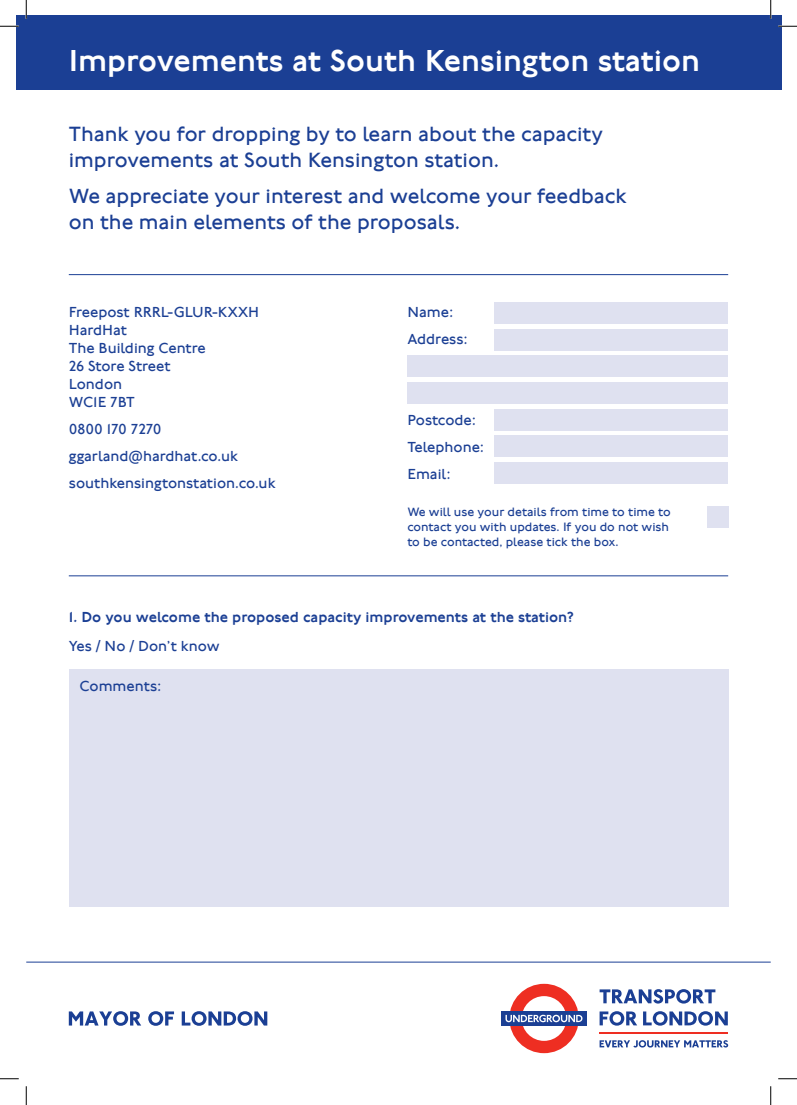
<style>
.page{position:relative;width:797px;height:1105px;background:#fff}
.page>*{position:absolute;margin:0;border:0;box-sizing:border-box;transform-origin:0 0}
.t1{font:500 31.25px "Johnston 100";color:#fff}
.t2{font:21.25px/25.5px "Johnston 100";color:#1b3f94}
.t3{font:15px/18px "Johnston 100";color:#1b3f94}
.t4{font:500 15px "Johnston 100";color:#1b3f94}
.t5{font:12.5px/15px "Johnston 100";color:#1b3f94}
</style>
<div class="page">
<div style="left:69px;top:669px;width:659px;height:238px;background:#dfe1f0"></div>
<hr style="left:26px;top:962px;width:744px;height:1px;background:#1b3f94">
<hr style="left:69px;top:274px;width:659px;height:1px;background:#1b3f94">
<hr style="left:69px;top:575px;width:659px;height:1px;background:#1b3f94">
<hr style="left:599px;top:1032px;width:128px;height:2px;background:#ee2e22">
<div style="left:501px;top:1011px;width:85px;height:14px;background:#1b3f94"></div>
<svg style="left:505px;top:984px;width:77px;height:69px"></svg>
<svg style="left:599px;top:1040px;width:129px;height:7px"></svg>
<svg style="left:599px;top:989px;width:116px;height:14px"></svg>
<svg style="left:599px;top:1011px;width:38px;height:15px"></svg>
<svg style="left:643px;top:1011px;width:84px;height:15px"></svg>
<svg style="left:69px;top:1011px;width:198px;height:15px"></svg>
<div style="left:16px;top:16px;width:765px;height:74px;background:#1b3f94"></div>
<div style="left:494px;top:303px;width:234px;height:21px;background:#dfe1f0"></div>
<div style="left:494px;top:329px;width:234px;height:21px;background:#dfe1f0"></div>
<div style="left:407px;top:356px;width:321px;height:21px;background:#dfe1f0"></div>
<div style="left:407px;top:382px;width:321px;height:22px;background:#dfe1f0"></div>
<div style="left:494px;top:409px;width:234px;height:21px;background:#dfe1f0"></div>
<div style="left:494px;top:436px;width:234px;height:21px;background:#dfe1f0"></div>
<div style="left:494px;top:462px;width:234px;height:21px;background:#dfe1f0"></div>
<div style="left:707px;top:506px;width:21px;height:22px;background:#dfe1f0"></div>
<svg style="left:0;top:25px;width:19px;height:2px"></svg>
<svg style="left:778px;top:25px;width:19px;height:2px"></svg>
<svg style="left:0;top:1078px;width:19px;height:1px"></svg>
<svg style="left:778px;top:1078px;width:19px;height:1px"></svg>
<svg style="left:25px;top:0;width:2px;height:19px"></svg>
<svg style="left:25px;top:1086px;width:2px;height:19px"></svg>
<svg style="left:770px;top:0;width:1px;height:19px"></svg>
<svg style="left:770px;top:1086px;width:1px;height:19px"></svg>
<p class="t1" style="left:69px;top:43px;width:633px">Improvements at South Kensington station</p>
<p class="t2" style="left:69px;top:122px;width:536px">Thank you for dropping by to learn about the capacity improvements at South Kensington station.</p>
<p class="t2" style="left:69px;top:184px;width:559px">We appreciate your interest and welcome your feedback on the main elements of the proposals.</p>
<p class="t3" style="left:69px;top:304px;width:192px">Freepost RRRL-GLUR-KXXH<br>HardHat </p>
<p class="t3" style="left:69px;top:340px;width:165px">The Building Centre <br>26 Store Street<br>London<br>WC1E 7BT</p>
<p class="t3" style="left:69px;top:421px;width:94px">0800 170 7270</p>
<p class="t3" style="left:69px;top:448px;width:171px">ggarland@hardhat.co.uk</p>
<p class="t3" style="left:69px;top:475px;width:208px">southkensingtonstation.co.uk</p>
<p class="t3" style="left:407px;top:304px;width:47px">Name:</p>
<p class="t3" style="left:407px;top:331px;width:62px">Address:</p>
<p class="t3" style="left:407px;top:412px;width:70px">Postcode:</p>
<p class="t3" style="left:407px;top:439px;width:78px">Telephone:</p>
<p class="t3" style="left:407px;top:466px;width:45px">Email:</p>
<p class="t5" style="left:407px;top:504px;width:265px">We will use your details from time to time to contact you with updates. If you do not wish to be contacted, please tick the box.</p>
<p class="t4" style="left:69px;top:609px;width:506px">1. Do you welcome the proposed capacity improvements at the station?</p>
<p class="t3" style="left:69px;top:638px;width:152px">Yes / No / Don’t know</p>
<p class="t3" style="left:79px;top:677px;width:84px">Comments:</p>
</div>
